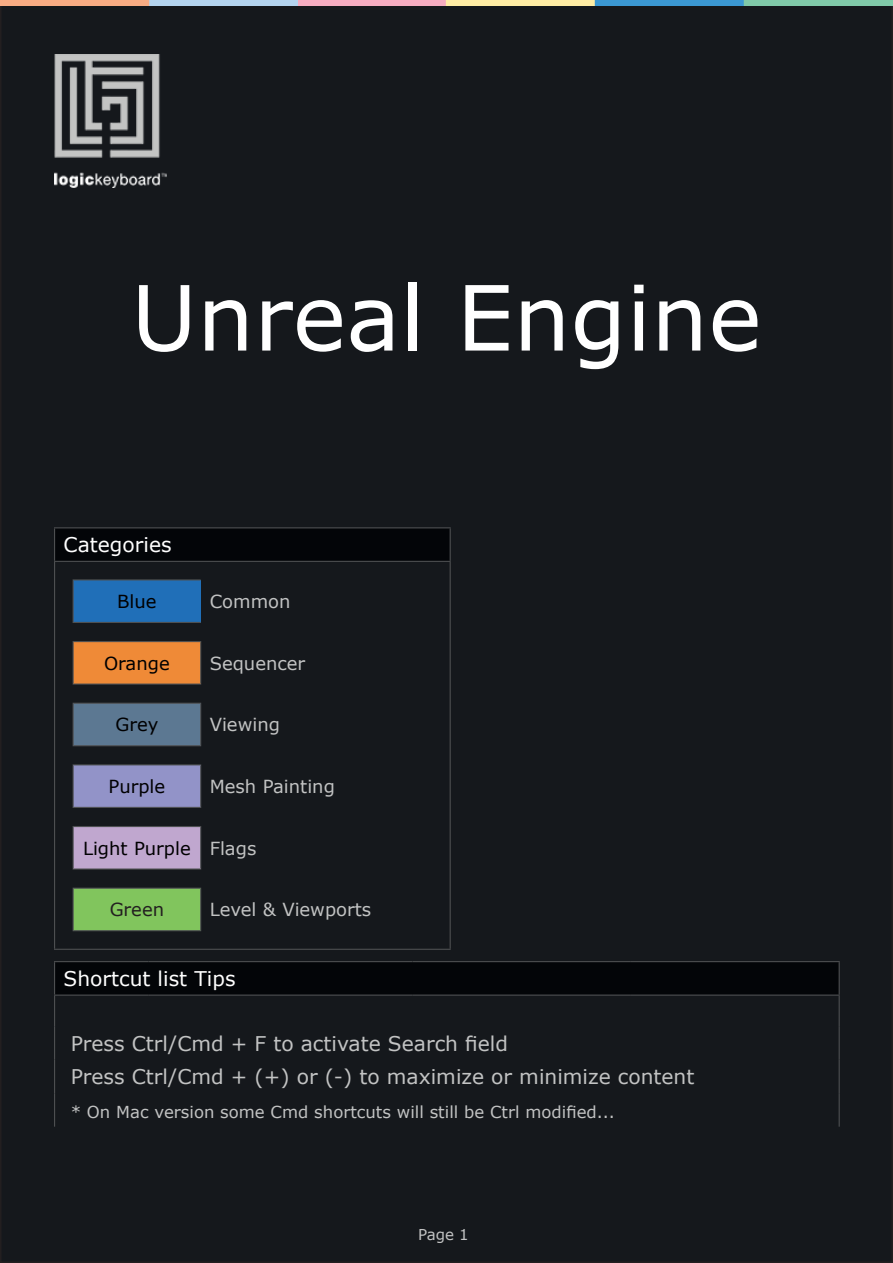
<style>
.page{position:relative;width:893px;height:1263px;background:#fff}
.page>*{position:absolute;margin:0;border:0;box-sizing:border-box;transform-origin:0 0}
.t1{font:90px "Verdana";color:#fff}
.t2{font:20.25px/33.5px "Verdana";color:#c2c3c3}
.t3{font:20.25px "Verdana";color:#fff}
.t4{font:18px "Verdana";color:#c2c3c3}
.t5{font:18px "Verdana";color:#000001}
.t6{font:18px "Verdana";color:#231f20}
.t7{font:16.5px "Verdana";color:#c2c3c3}
.t8{font:15px "Verdana";color:#c2c3c3}
.s1{color:#c2c3c3}
</style>
<div class="page">
<div style="left:1px;top:1px;width:891px;height:1261px;background:#15181c"></div>
<div style="left:55px;top:962px;width:784px;height:33px;background:#030508"></div>
<hr style="left:54px;top:996px;width:1px;height:30px;background:#4d4f51">
<hr style="left:839px;top:996px;width:1px;height:30px;background:#4d4f51">
<hr style="left:54px;top:1026px;width:1px;height:34px;background:#4d4f51">
<hr style="left:839px;top:1026px;width:1px;height:34px;background:#4d4f51">
<hr style="left:54px;top:1060px;width:1px;height:33px;background:#4d4f51">
<hr style="left:839px;top:1060px;width:1px;height:33px;background:#4d4f51">
<hr style="left:54px;top:1093px;width:1px;height:34px;background:#4d4f51">
<hr style="left:839px;top:1093px;width:1px;height:34px;background:#4d4f51">
<hr style="left:54px;top:961px;width:95px;height:1px;background:#4d4f51">
<hr style="left:54px;top:962px;width:1px;height:32px;background:#4d4f51">
<hr style="left:149px;top:961px;width:263px;height:1px;background:#4d4f51">
<hr style="left:412px;top:961px;width:219px;height:1px;background:#4d4f51">
<hr style="left:631px;top:961px;width:209px;height:1px;background:#4d4f51">
<hr style="left:839px;top:962px;width:1px;height:32px;background:#4d4f51">
<hr style="left:54px;top:994px;width:95px;height:2px;background:#4d4f51">
<hr style="left:149px;top:994px;width:263px;height:2px;background:#4d4f51">
<hr style="left:412px;top:994px;width:219px;height:2px;background:#4d4f51">
<hr style="left:631px;top:994px;width:209px;height:2px;background:#4d4f51">
<div style="left:55px;top:528px;width:395px;height:33px;background:#030508"></div>
<hr style="left:54px;top:527px;width:397px;height:1px;background:#4d4f51">
<hr style="left:54px;top:561px;width:397px;height:1px;background:#4d4f51">
<hr style="left:54px;top:949px;width:397px;height:1px;background:#4d4f51">
<hr style="left:54px;top:528px;width:1px;height:33px;background:#4d4f51">
<hr style="left:54px;top:562px;width:1px;height:387px;background:#4d4f51">
<hr style="left:450px;top:528px;width:1px;height:33px;background:#4d4f51">
<hr style="left:450px;top:562px;width:1px;height:387px;background:#4d4f51">
<div style="left:73px;top:580px;width:128px;height:42px;background:#206fb8"></div>
<hr style="left:73px;top:580px;width:1px;height:42px;background:#4d4f51">
<hr style="left:73px;top:579px;width:128px;height:1px;background:#4d4f51">
<hr style="left:73px;top:622px;width:128px;height:1px;background:#4d4f51">
<div style="left:73px;top:641px;width:128px;height:43px;background:#ef8a37"></div>
<hr style="left:73px;top:641px;width:128px;height:1px;background:#4d4f51">
<hr style="left:73px;top:642px;width:1px;height:41px;background:#4d4f51">
<hr style="left:200px;top:642px;width:1px;height:41px;background:#4d4f51">
<hr style="left:73px;top:683px;width:128px;height:2px;background:#4d4f51">
<div style="left:73px;top:703px;width:128px;height:43px;background:#5c7892"></div>
<hr style="left:73px;top:703px;width:128px;height:1px;background:#4d4f51">
<hr style="left:73px;top:704px;width:1px;height:41px;background:#4d4f51">
<hr style="left:200px;top:704px;width:1px;height:41px;background:#4d4f51">
<hr style="left:73px;top:745px;width:128px;height:1px;background:#4d4f51">
<div style="left:73px;top:765px;width:128px;height:42px;background:#9293c8"></div>
<hr style="left:73px;top:764px;width:128px;height:1px;background:#4d4f51">
<hr style="left:73px;top:765px;width:1px;height:42px;background:#4d4f51">
<hr style="left:200px;top:765px;width:1px;height:42px;background:#4d4f51">
<hr style="left:73px;top:807px;width:128px;height:1px;background:#4d4f51">
<div style="left:73px;top:826px;width:128px;height:43px;background:#c0a7cf"></div>
<hr style="left:73px;top:826px;width:128px;height:1px;background:#4d4f51">
<hr style="left:73px;top:827px;width:1px;height:41px;background:#4d4f51">
<hr style="left:200px;top:827px;width:1px;height:41px;background:#4d4f51">
<hr style="left:73px;top:868px;width:128px;height:2px;background:#4d4f51">
<div style="left:73px;top:888px;width:128px;height:43px;background:#81c55d"></div>
<hr style="left:73px;top:888px;width:128px;height:1px;background:#4d4f51">
<hr style="left:73px;top:889px;width:1px;height:41px;background:#4d4f51">
<hr style="left:200px;top:889px;width:1px;height:41px;background:#4d4f51">
<hr style="left:73px;top:930px;width:128px;height:1px;background:#4d4f51">
<img style="left:54px;top:54px;width:112px;height:133px">
<div style="left:298px;top:0;width:148px;height:5px;background:#f6acc0"></div>
<div style="left:297px;top:0;width:149px;height:6px;border:1px solid #f6acc0"></div>
<div style="left:149px;top:0;width:148px;height:5px;background:#b4d4ef"></div>
<div style="left:149px;top:0;width:149px;height:6px;border:1px solid #b4d4ef"></div>
<div style="left:0;top:0;width:149px;height:5px;background:#f8ac84"></div>
<div style="left:0;top:0;width:149px;height:6px;border:1px solid #f8ac84"></div>
<div style="left:446px;top:0;width:149px;height:5px;background:#ffeda5"></div>
<div style="left:446px;top:0;width:149px;height:6px;border:1px solid #ffeda5"></div>
<div style="left:595px;top:0;width:149px;height:5px;background:#3b98d3"></div>
<div style="left:595px;top:0;width:149px;height:6px;border:1px solid #3b98d3"></div>
<div style="left:744px;top:0;width:149px;height:5px;background:#80c9a9"></div>
<div style="left:744px;top:0;width:149px;height:6px;border:1px solid #80c9a9"></div>
<h1 class="t1" style="left:131px;top:256px;width:632px">Unreal Engine</h1>
<p class="t3" style="left:64px;top:531px;width:110px">Categories</p>
<p class="t5" style="left:117px;top:589px;width:41px">Blue</p>
<p class="t4" style="left:210px;top:589px;width:82px">Common</p>
<p class="t5" style="left:104px;top:651px;width:67px">Orange</p>
<p class="t4" style="left:210px;top:651px;width:97px">Sequencer</p>
<p class="t5" style="left:115px;top:712px;width:45px">Grey</p>
<p class="t4" style="left:210px;top:712px;width:72px">Viewing</p>
<p class="t5" style="left:109px;top:774px;width:58px">Purple</p>
<p class="t4" style="left:210px;top:774px;width:127px">Mesh Painting</p>
<p class="t5" style="left:83px;top:836px;width:175px">Light Purple <span class="s1">Flags</span></p>
<p class="t6" style="left:110px;top:897px;width:56px">Green</p>
<p class="t4" style="left:210px;top:897px;width:163px">Level &amp; Viewports</p>
<p class="t3" style="left:64px;top:965px;width:174px">Shortcut list Tips</p>
<p class="t2" style="left:71px;top:1026px;width:625px">Press Ctrl/Cmd + F to activate Search field<br>Press Ctrl/Cmd + (+) or (-) to maximize or minimize content</p>
<p class="t7" style="left:71px;top:1100px;width:546px">* On Mac version some Cmd shortcuts will still be Ctrl modified...</p>
<p class="t8" style="left:418px;top:1224px;width:52px">Page 1</p>
</div>
